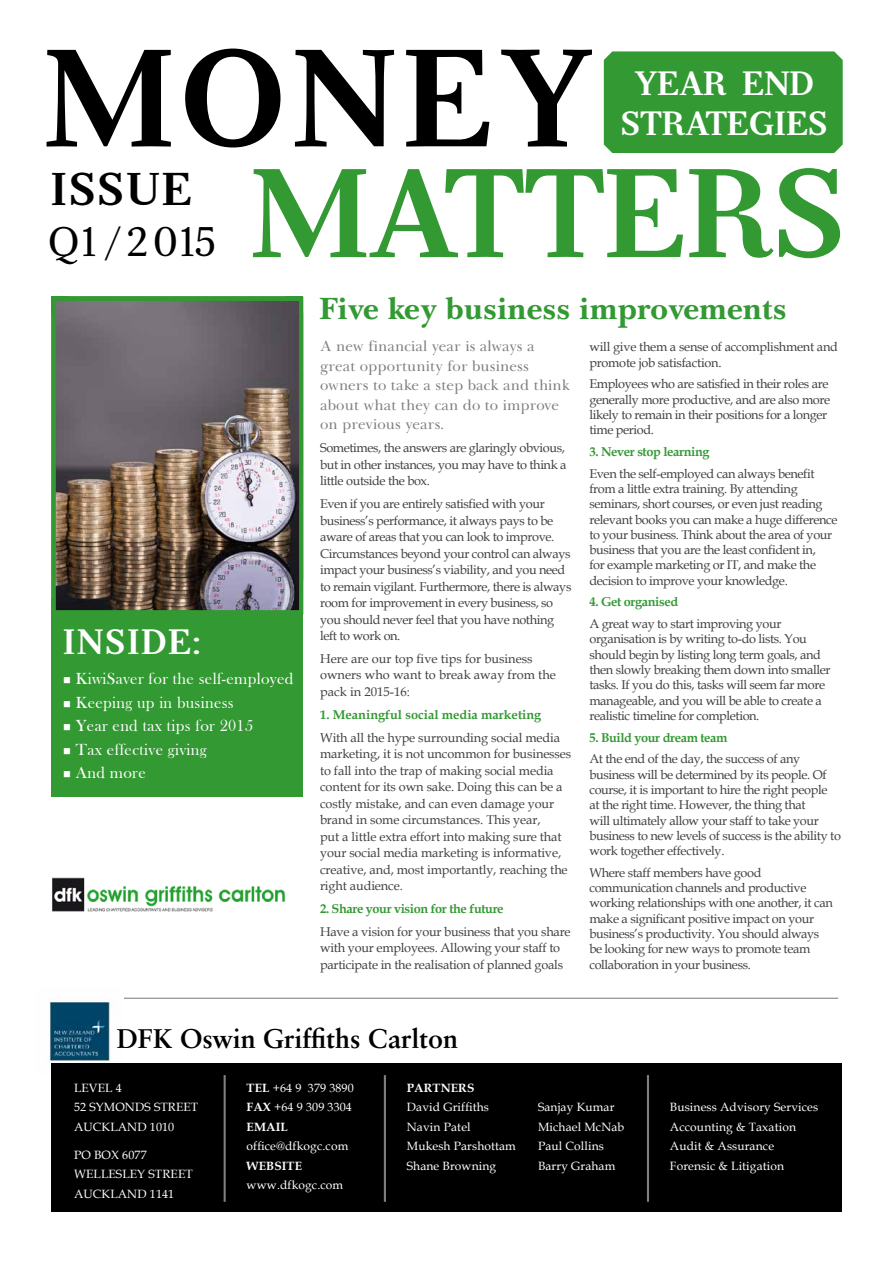
<style>
.page{position:relative;width:893px;height:1263px;background:#fff}
.page>*{position:absolute;margin:0;border:0;box-sizing:border-box;transform-origin:0 0}
.t1{font:700 135px "Serif 12 Beta";letter-spacing:.04em;color:#000}
.t2{font:700 123px "Serif 12 Beta";letter-spacing:-.01em;color:#393}
.t3{font:700 45px "Serif 12 Beta";letter-spacing:.04em;color:#000}
.t4{font:40.5px "Serif 12 Beta";letter-spacing:.02em;color:#000}
.t5{font:700 34.5px "Serif 12 Beta";letter-spacing:.035em;color:#fff}
.t6{font:700 33px "Serif 12 Beta";letter-spacing:-.01em;color:#fff}
.t7{font:700 31.5px "Baskerville Cyr LT Std";color:#393}
.t8{font:700 27px "Sabon LT Std";color:#000}
.t9{font:16.5px/23.5px "Bask Old Face";letter-spacing:.02em;color:#fff}
.t10{font:15px/19.5px "Baskerville Cyr LT Std Upright";letter-spacing:.01em;color:#7d8080}
.t11{font:12.75px/15.3px "Book Antiqua";letter-spacing:-.03em;color:#414042}
.t12{font:12.75px/16.5px "Book Antiqua";letter-spacing:-.01em;color:#414042}
.t13{font:700 12.75px "Book Antiqua";letter-spacing:-.03em;color:#393}
.t14{font:12.75px/16.5px "Book Antiqua";color:#414042}
.t15{font:700 12.75px "Book Antiqua";color:#393}
.t16{font:12px/19.5px "Book Antiqua";letter-spacing:.01em;color:#fff}
.t17{font:700 12px "Book Antiqua";letter-spacing:.01em;color:#fff}
.s1{font-weight:700}
</style>
<div class="page">
<div style="left:604px;top:51px;width:239px;height:102px;background:#393"></div>
<div style="left:52px;top:297px;width:251px;height:500px;background:#393"></div>
<img style="left:57px;top:302px;width:241px;height:307px">
<div style="left:52px;top:297px;width:251px;height:317px;border:4px solid #393"></div>
<hr style="left:47px;top:998px;width:791px;height:1px;background:#7d8080">
<img style="left:47px;top:998px;width:76px;height:64px">
<div style="left:51px;top:1063px;width:791px;height:149px;background:#000"></div>
<hr style="left:224px;top:1075px;width:2px;height:127px;background:#fff">
<hr style="left:384px;top:1075px;width:2px;height:127px;background:#fff">
<hr style="left:647px;top:1075px;width:2px;height:127px;background:#fff">
<img style="left:52px;top:877px;width:234px;height:35px">
<h1 class="t1" style="left:44px;top:18px;width:551px">MONEY</h1>
<h3 class="t6" style="left:634px;top:64px;width:181px">YEAR END</h3>
<h3 class="t6" style="left:621px;top:103px;width:208px">STRATEGIES</h3>
<h3 class="t3" style="left:50px;top:162px;width:144px">ISSUE</h3>
<h3 class="t4" style="left:47px;top:218px;width:171px">Q1 / 2015</h3>
<h2 class="t2" style="left:251px;top:140px;width:597px">MATTERS</h2>
<h3 class="t7" style="left:319px;top:291px;width:469px">Five key business improvements</h3>
<h3 class="t5" style="left:63px;top:621px;width:140px">INSIDE:</h3>
<p class="t9" style="left:76px;top:667px;width:219px">KiwiSaver for the self-employed<br>Keeping up in business<br>Year end tax tips for 2015<br>Tax effective giving<br>And more</p>
<p class="t10" style="left:320px;top:337px;width:252px">A new financial year is always a great opportunity for business owners to take a step back and think about what they can do to improve on previous years.</p>
<p class="t11" style="left:320px;top:439px;width:248px;line-height:16.5px">Sometimes, the answers are glaringly obvious, but in other instances, you may have to think a little outside the box.</p>
<p class="t11" style="left:320px;top:495px;width:253px;line-height:16.5px">Even if you are entirely satisfied with your business’s performance, it always pays to be aware of areas that you can look to improve.<br>Circumstances beyond your control can always impact your business’s viability, and you need to remain vigilant. Furthermore, there is always room for improvement in every business, so you should never feel that you have nothing left to work on.</p>
<p class="t14" style="left:320px;top:650px;width:237px">Here are our top five tips for business owners who want to break away from the pack in 2015-16:</p>
<p class="t15" style="left:320px;top:706px;width:223px">1. Meaningful social media marketing</p>
<p class="t12" style="left:320px;top:729px;width:253px">With all the hype surrounding social media marketing, it is not uncommon for businesses to fall into the trap of making social media content for its own sake. Doing this can be a costly mistake, and can even damage your brand in some circumstances. This year,<br>put a little extra effort into making sure that your social media marketing is informative, creative, and, most importantly, reaching the right audience.</p>
<p class="t13" style="left:320px;top:900px;width:185px">2. Share your vision for the future</p>
<p class="t11" style="left:320px;top:923px;width:252px;line-height:16.5px">Have a vision for your business that you share with your employees. Allowing your staff to participate in the realisation of planned goals</p>
<p class="t11" style="left:589px;top:339px;width:250px">will give them a sense of accomplishment and promote job satisfaction.</p>
<p class="t11" style="left:589px;top:376px;width:242px">Employees who are satisfied in their roles are generally more productive, and are also more likely to remain in their positions for a longer time period.</p>
<p class="t13" style="left:589px;top:443px;width:122px">3. Never stop learning</p>
<p class="t11" style="left:589px;top:465px;width:250px">Even the self-employed can always benefit from a little extra training. By attending seminars, short courses, or even just reading relevant books you can make a huge difference to your business. Think about the area of your business that you are the least confident in,<br>for example marketing or IT, and make the decision to improve your knowledge.</p>
<p class="t13" style="left:589px;top:593px;width:90px">4. Get organised</p>
<p class="t11" style="left:589px;top:616px;width:243px">A great way to start improving your organisation is by writing to-do lists. You should begin by listing long term goals, and then slowly breaking them down into smaller tasks. If you do this, tasks will seem far more manageable, and you will be able to create a realistic timeline for completion.</p>
<p class="t13" style="left:589px;top:729px;width:140px">5. Build your dream team</p>
<p class="t11" style="left:589px;top:751px;width:253px">At the end of the day, the success of any business will be determined by its people. Of course, it is important to hire the right people<br>at the right time. However, the thing that<br>will ultimately allow your staff to take your business to new levels of success is the ability to work together effectively.</p>
<p class="t11" style="left:589px;top:864px;width:245px">Where staff members have good communication channels and productive working relationships with one another, it can make a significant positive impact on your business’s productivity. You should always be looking for new ways to promote team collaboration in your business.</p>
<h3 class="t8" style="left:117px;top:1022px;width:343px">DFK Oswin Griffiths Carlton</h3>
<p class="t16" style="left:247px;top:1078px;width:109px"><span class="s1">TEL</span> +64 9 379 3890<br><span class="s1">FAX</span> +64 9 309 3304<br><span class="s1">EMAIL</span></p>
<p class="t16" style="left:247px;top:1136px;width:103px">office@dfkogc.com</p>
<p class="t17" style="left:247px;top:1157px;width:57px">WEBSITE</p>
<p class="t16" style="left:247px;top:1175px;width:98px">www.dfkogc.com</p>
<p class="t16" style="left:74px;top:1077px;width:126px">LEVEL 4<br>52 SYMONDS STREET<br>AUCKLAND 1010</p>
<p class="t16" style="left:74px;top:1144px;width:120px">PO BOX 6077<br>WELLESLEY STREET<br>AUCKLAND 1141</p>
<p class="t17" style="left:407px;top:1079px;width:69px">PARTNERS</p>
<p class="t16" style="left:407px;top:1097px;width:111px">David Griffiths<br>Navin Patel<br>Mukesh Parshottam<br>Shane Browning</p>
<p class="t16" style="left:538px;top:1097px;width:88px">Sanjay Kumar<br>Michael McNab<br>Paul Collins<br>Barry Graham</p>
<p class="t16" style="left:670px;top:1097px;width:150px">Business Advisory Services<br>Accounting &amp; Taxation<br>Audit &amp; Assurance<br>Forensic &amp; Litigation</p>
</div>
